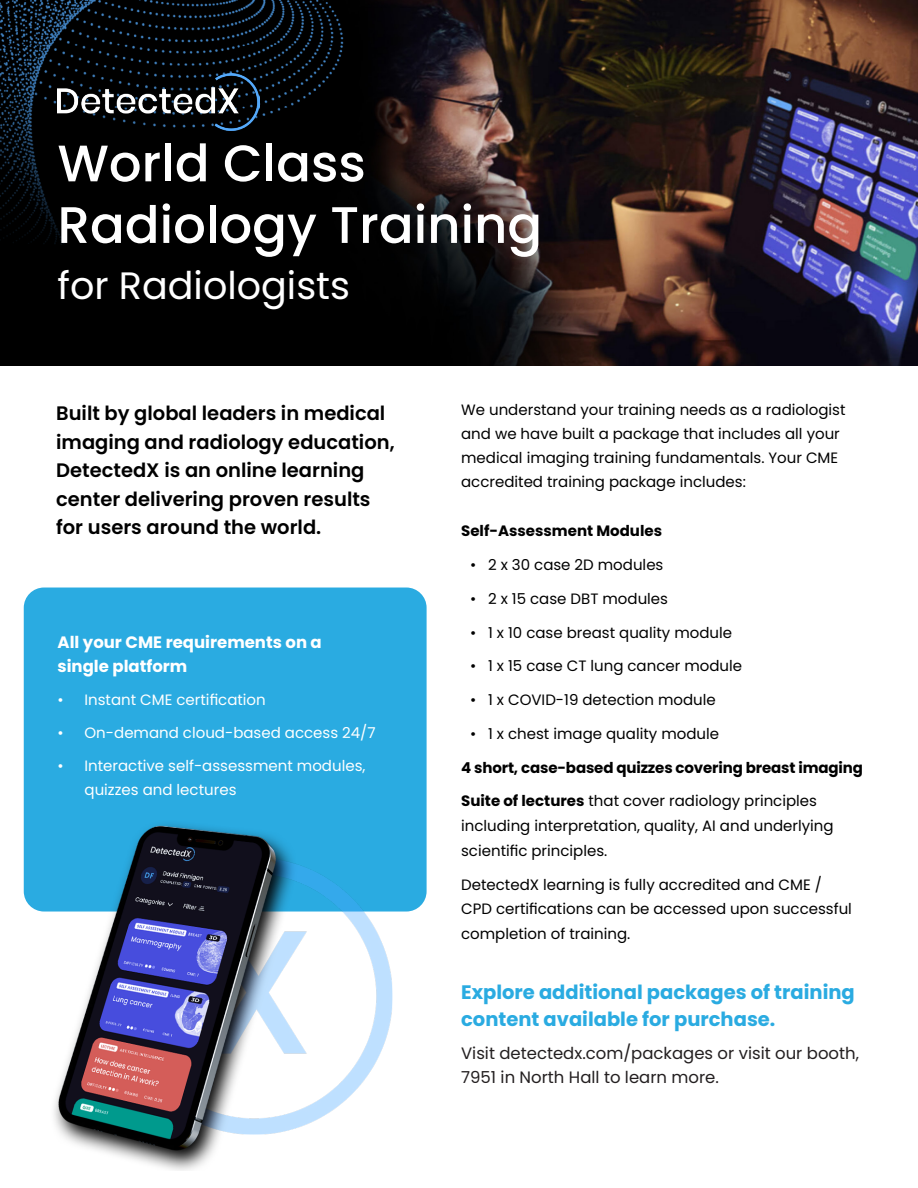
<style>
.page{position:relative;width:918px;height:1188px;background:#fff}
.page>*{position:absolute;margin:0;border:0;box-sizing:border-box;transform-origin:0 0}
.t1{font:500 51.3px/61.7px "Poppins";color:#fff}
.t2{font:38.1px "Poppins";color:#fff}
.t3{font:600 19.5px/28.5px "Poppins";color:#000}
.t4{font:700 19.5px/27px "Poppins";color:#2aabe1}
.t5{font:16.5px/24px "Poppins";color:#231f20}
.t6{font:700 16.5px/24px "Poppins";color:#fff}
.t7{font:15px/24.8px "Poppins";color:#000}
.t8{font:15px/24px "Poppins";color:#fff}
.t9{font:700 15px "Poppins";letter-spacing:-.01em;color:#000}
.s1{font-weight:700}
</style>
<div class="page">
<img style="left:0;top:0;width:918px;height:365px">
<img style="left:0;top:0;width:363px;height:254px">
<div style="left:24px;top:588px;width:403px;height:324px;background:#2aabe1;border-radius:20px"></div>
<img style="left:44px;top:824px;width:365px;height:346px">
<img style="left:58px;top:74px;width:201px;height:57px">
<p class="t1" style="left:58px;top:133px;width:486px">World Class<br>Radiology Training</p>
<p class="t2" style="left:58px;top:263px;width:294px">for Radiologists</p>
<p class="t3" style="left:56px;top:399px;width:340px">Built by global leaders in medical imaging and radiology education,<br>DetectedX is an online learning center delivering proven results for users around the world.</p>
<p class="t6" style="left:58px;top:630px;width:266px">All your CME requirements on a single platform</p>
<p class="t8" style="left:58px;top:688px;width:210px">• Instant CME certification</p>
<p class="t8" style="left:58px;top:721px;width:320px">• On-demand cloud-based access 24/7</p>
<p class="t8" style="left:85px;top:754px;width:282px;text-indent:-27px">• Interactive self-assessment modules, quizzes and lectures</p>
<p class="t7" style="left:461px;top:398px;width:386px;line-height:24px">We understand your training needs as a radiologist and we have built a package that includes all your medical imaging training fundamentals. Your CME accredited training package includes:</p>
<p class="t9" style="left:461px;top:522px;width:202px">Self-Assessment Modules</p>
<p class="t7" style="left:470px;top:553px;width:195px">• 2 x 30 case 2D modules</p>
<p class="t7" style="left:470px;top:586px;width:199px">• 2 x 15 case DBT modules</p>
<p class="t7" style="left:470px;top:620px;width:264px">• 1 x 10 case breast quality module</p>
<p class="t7" style="left:470px;top:654px;width:273px">• 1 x 15 case CT lung cancer module</p>
<p class="t7" style="left:470px;top:688px;width:247px">• 1 x COVID-19 detection module</p>
<p class="t7" style="left:470px;top:721px;width:250px">• 1 x chest image quality module</p>
<p class="t9" style="left:461px;top:759px;width:403px">4 short, case-based quizzes covering breast imaging</p>
<p class="t7" style="left:461px;top:789px;width:374px"><span class="s1">Suite of lectures</span> that cover radiology principles including interpretation, quality, AI and underlying scientific principles.</p>
<p class="t7" style="left:461px;top:872px;width:392px">DetectedX learning is fully accredited and CME /<br>CPD certifications can be accessed upon successful completion of training.</p>
<p class="t4" style="left:461px;top:979px;width:395px">Explore additional packages of training content available for purchase.</p>
<p class="t5" style="left:461px;top:1041px;width:399px">Visit detectedx.com/packages or visit our booth,<br>7951 in North Hall to learn more.</p>
</div>
